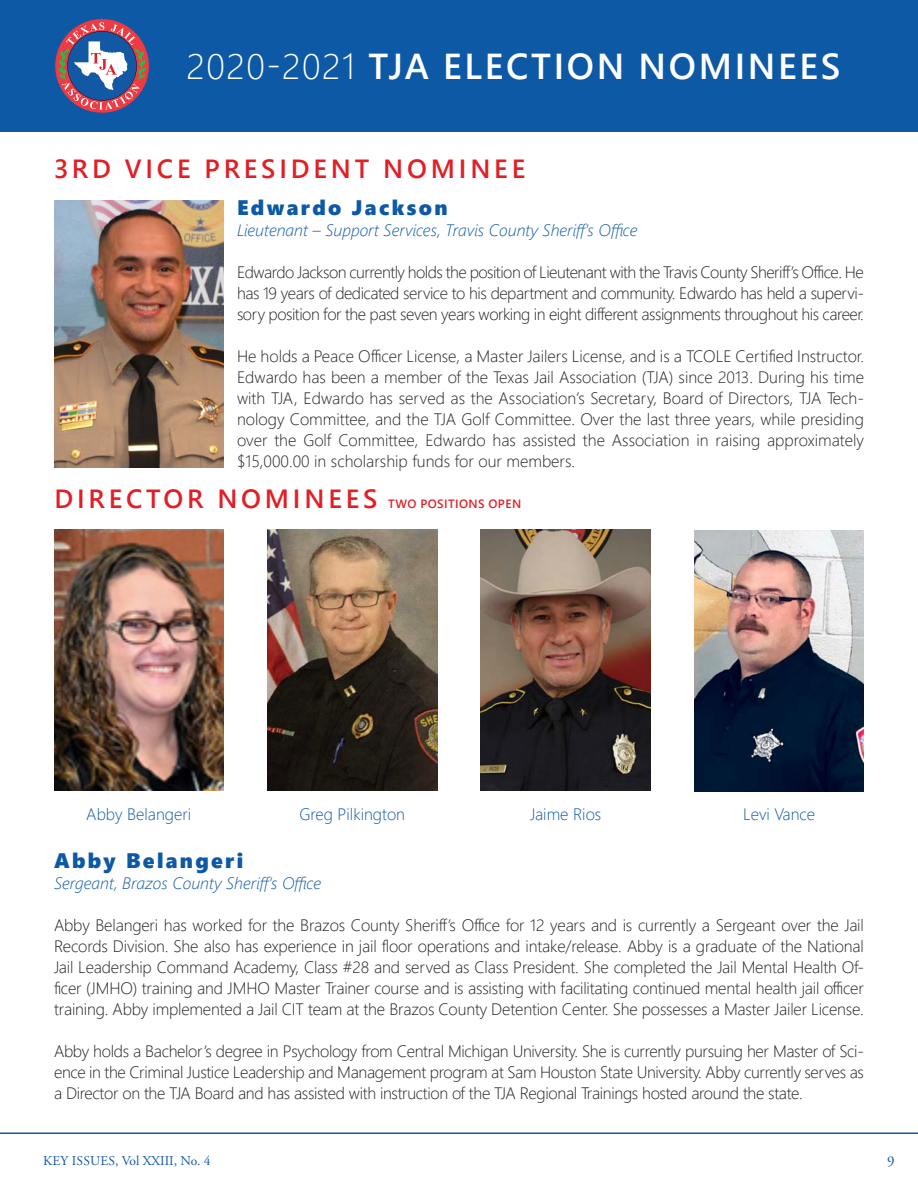
<style>
.page{position:relative;width:918px;height:1188px;background:#fff}
.page>*{position:absolute;margin:0;border:0;box-sizing:border-box;transform-origin:0 0}
.t1{font:600 36px "Segoe UI";letter-spacing:.075em;color:#fff}
.t2{font:600 26.25px "Segoe UI";letter-spacing:.145em;color:#e01f26}
.t3{font:21px "Segoe UI Black";letter-spacing:.11em;color:#0d59a5}
.t4{font:300 16.5px/21px "Segoe UI";letter-spacing:-.01em;color:#231f20;text-align:justify}
.t5{font:italic 300 16.5px "Segoe UI";color:#0d59a5}
.t6{font:300 16.5px "Segoe UI";color:#0d59a5}
.t7{font:15px "Adobe Garamond Pro";color:#1358a4}
.t8{font:13.5px "Adobe Garamond Pro";color:#1358a4}
.s1{font-weight:300}
.s2{font-size:12px}
</style>
<div class="page">
<hr style="left:0;top:1132px;width:918px;height:2px;background:#1358a4">
<div style="left:0;top:0;width:918px;height:132px;background:#0d59a5"></div>
<svg style="left:54px;top:18px;width:96px;height:96px"></svg>
<img style="left:54px;top:200px;width:170px;height:267px">
<img style="left:54px;top:529px;width:170px;height:262px">
<img style="left:267px;top:529px;width:170px;height:262px">
<img style="left:481px;top:529px;width:170px;height:262px">
<img style="left:694px;top:530px;width:170px;height:262px">
<p class="t1" style="left:186px;top:32px;width:656px"><span class="s1">2020-2021</span> TJA ELECTION NOMINEES</p>
<p class="t2" style="left:54px;top:144px;width:473px">3RD VICE PRESIDENT NOMINEE</p>
<p class="t3" style="left:237px;top:193px;width:212px">Edwardo Jackson</p>
<p class="t5" style="left:237px;top:215px;width:402px">Lieutenant – Support Services, Travis County Sheriff’s Office</p>
<p class="t4" style="left:237px;top:260px;width:628px">Edwardo Jackson currently holds the position of Lieutenant with the Travis County Sheriff’s Office. He has 19 years of dedicated service to his department and community. Edwardo has held a supervi&shy;sory position for the past seven years working in eight different assignments throughout his career.</p>
<p class="t4" style="left:237px;top:344px;width:628px">He holds a Peace Officer License, a Master Jailers License, and is a TCOLE Certified Instructor.</p>
<p class="t4" style="left:237px;top:365px;width:628px">Edwardo has been a member of the Texas Jail Association (TJA) since 2013. During his time with TJA, Edwardo has served as the Association’s Secretary, Board of Directors, TJA Tech&shy;nology Committee, and the TJA Golf Committee. Over the last three years, while presiding over the Golf Committee, Edwardo has assisted the Association in raising approximately $15,000.00 in scholarship funds for our members.</p>
<p class="t2" style="left:54px;top:474px;width:468px">DIRECTOR NOMINEES <span class="s2">TWO POSITIONS OPEN</span></p>
<p class="t6" style="left:86px;top:799px;width:106px">Abby Belangeri</p>
<p class="t6" style="left:299px;top:799px;width:107px">Greg Pilkington</p>
<p class="t6" style="left:530px;top:799px;width:73px">Jaime Rios</p>
<p class="t6" style="left:743px;top:799px;width:74px">Levi Vance</p>
<p class="t3" style="left:54px;top:845px;width:191px">Abby Belangeri</p>
<p class="t5" style="left:54px;top:867px;width:269px">Sergeant, Brazos County Sheriff’s Office</p>
<p class="t4" style="left:54px;top:913px;width:812px">Abby Belangeri has worked for the Brazos County Sheriff’s Office for 12 years and is currently a Sergeant over the Jail Records Division. She also has experience in jail floor operations and intake/release. Abby is a graduate of the National Jail Leadership Command Academy, Class #28 and served as Class President. She completed the Jail Mental Health Of&shy;ficer (JMHO) training and JMHO Master Trainer course and is assisting with facilitating continued mental health jail officer training. Abby implemented a Jail CIT team at the Brazos County Detention Center. She possesses a Master Jailer License.</p>
<p class="t4" style="left:54px;top:1039px;width:812px">Abby holds a Bachelor’s degree in Psychology from Central Michigan University. She is currently pursuing her Master of Sci&shy;ence in the Criminal Justice Leadership and Management program at Sam Houston State University. Abby currently serves as a Director on the TJA Board and has assisted with instruction of the TJA Regional Trainings hosted around the state.</p>
<p class="t8" style="left:43px;top:1153px;width:169px">KEY ISSUES, Vol XXIII, No. 4</p>
<p class="t7" style="left:887px;top:1152px;width:9px">9</p>
</div>
